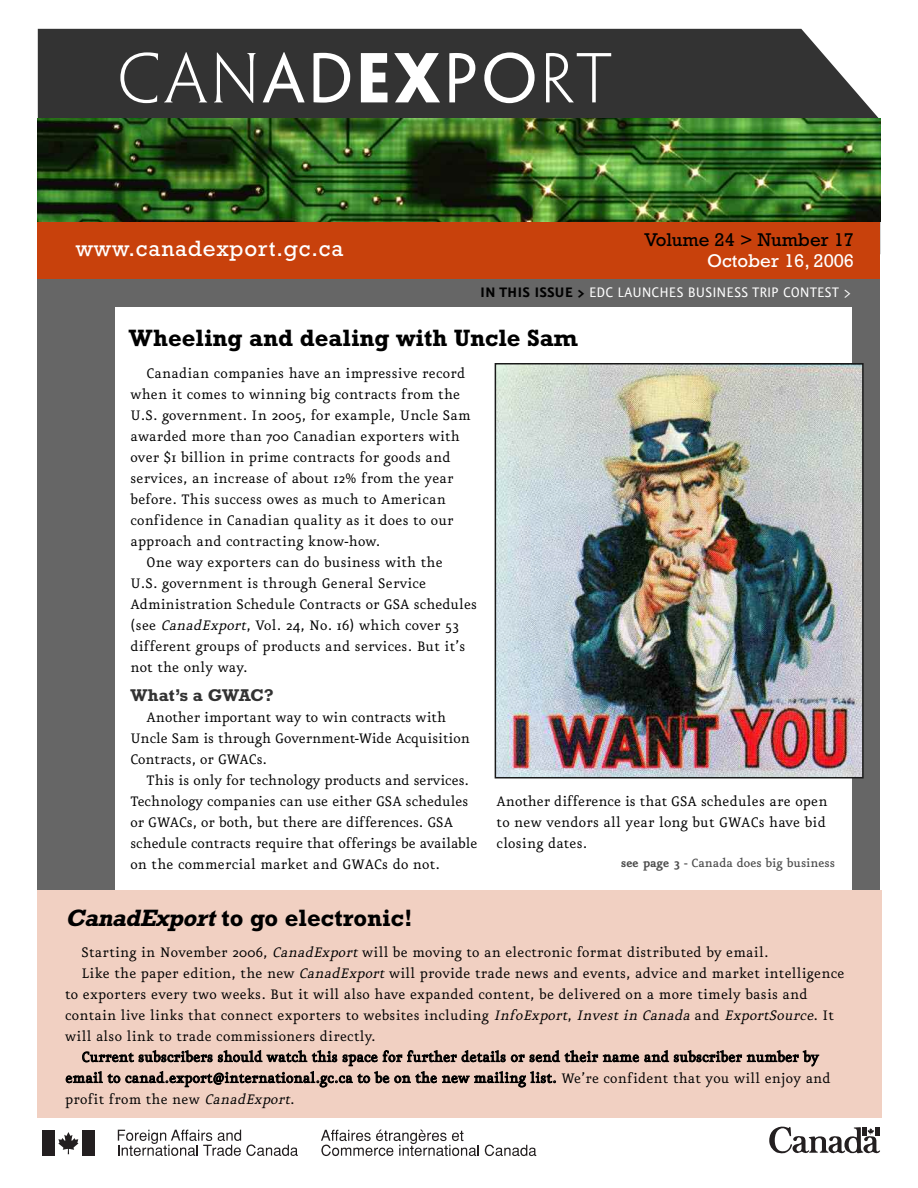
<style>
.page{position:relative;width:918px;height:1188px;background:#fff}
.page>*{position:absolute;margin:0;border:0;box-sizing:border-box;transform-origin:0 0}
.t1{font:700 24px "Rockwell";color:#000}
.t2{font:22.5px "Rockwell";letter-spacing:.04em;color:#fff}
.t3{font:18.75px "Rockwell";color:#000}
.t4{font:18.75px "Rockwell";color:#fff}
.t5{font:700 17.25px "Rockwell";color:#333}
.t6{font:16.5px/21px "Eureka";letter-spacing:.015em;color:#000}
.t7{font:16.5px "Eureka Sans";color:#fff}
.t8{font:500 14.25px "Eureka";color:#4d4d4d}
.s1{font-weight:700;color:#000}
.s2{font-style:italic}
.s3{font-weight:700}
</style>
<div class="page">
<div style="left:38px;top:265px;width:842px;height:845px;background:#666"></div>
<svg style="left:38px;top:29px;width:841px;height:89px;background:#404040"></svg>
<div style="left:38px;top:222px;width:842px;height:57px;background:#c8410c"></div>
<svg style="left:120px;top:52px;width:38px;height:51px;background:#585858"></svg>
<svg style="left:164px;top:52px;width:43px;height:50px;background:#595959"></svg>
<svg style="left:214px;top:53px;width:42px;height:50px"></svg>
<svg style="left:263px;top:52px;width:42px;height:50px"></svg>
<svg style="left:314px;top:53px;width:36px;height:50px"></svg>
<svg style="left:361px;top:53px;width:26px;height:49px"></svg>
<svg style="left:394px;top:53px;width:46px;height:49px"></svg>
<svg style="left:449px;top:53px;width:26px;height:49px"></svg>
<svg style="left:484px;top:52px;width:51px;height:51px"></svg>
<svg style="left:546px;top:53px;width:65px;height:49px"></svg>
<svg style="left:118px;top:1130px;width:180px;height:26px"></svg>
<svg style="left:321px;top:1130px;width:158px;height:26px"></svg>
<svg style="left:485px;top:1145px;width:51px;height:11px"></svg>
<div style="left:42px;top:1130px;width:12px;height:26px;background:#231f20"></div>
<svg style="left:58px;top:1132px;width:20px;height:22px"></svg>
<div style="left:82px;top:1130px;width:13px;height:26px;background:#231f20"></div>
<svg style="left:769px;top:1127px;width:111px;height:26px"></svg>
<div style="left:116px;top:308px;width:736px;height:802px;background:#fff"></div>
<img style="left:38px;top:118px;width:842px;height:104px">
<div style="left:37px;top:890px;width:844px;height:228px;background:#f1d0c2"></div>
<img style="left:498px;top:366px;width:363px;height:409px">
<div style="left:495px;top:363px;width:369px;height:415px;border:2px solid #1a1a1a"></div>
<h2 class="t2" style="left:76px;top:240px;width:269px">www.canadexport.gc.ca</h2>
<p class="t3" style="left:644px;top:234px;width:211px">Volume 24 &gt; Number 17</p>
<p class="t4" style="left:707px;top:254px;width:149px">October 16, 2006</p>
<p class="t7" style="left:480px;top:287px;width:373px"><span class="s1">IN THIS ISSUE &gt;</span> EDC LAUNCHES BUSINESS TRIP CONTEST &gt;</p>
<h1 class="t1" style="left:129px;top:330px;width:450px">Wheeling and dealing with Uncle Sam</h1>
<p class="t6" style="left:147px;top:362px;width:320px">Canadian companies have an impressive record</p>
<p class="t6" style="left:130px;top:383px;width:331px">when it comes to winning big contracts from the</p>
<p class="t6" style="left:130px;top:404px;width:342px">U.S. government. In 2005, for example, Uncle Sam</p>
<p class="t6" style="left:130px;top:425px;width:331px">awarded more than 700 Canadian exporters with</p>
<p class="t6" style="left:130px;top:446px;width:322px">over $1 billion in prime contracts for goods and</p>
<p class="t6" style="left:130px;top:467px;width:325px">services, an increase of about 12% from the year</p>
<p class="t6" style="left:130px;top:488px;width:317px">before. This success owes as much to American</p>
<p class="t6" style="left:130px;top:509px;width:325px">confidence in Canadian quality as it does to our</p>
<p class="t6" style="left:130px;top:530px;width:251px">approach and contracting know-how.</p>
<p class="t6" style="left:147px;top:551px;width:298px">One way exporters can do business with the</p>
<p class="t6" style="left:130px;top:572px;width:297px">U.S. government is through General Service</p>
<p class="t6" style="left:130px;top:593px;width:348px">Administration Schedule Contracts or GSA schedules</p>
<p class="t6" style="left:130px;top:614px;width:330px">(see <span class="s2">CanadExport</span>, Vol. 24, No. 16) which cover 53</p>
<p class="t6" style="left:130px;top:635px;width:336px">different groups of products and services. But it’s</p>
<p class="t6" style="left:130px;top:656px;width:119px">not the only way.</p>
<p class="t5" style="left:130px;top:689px;width:145px">What’s a GWAC?</p>
<p class="t6" style="left:130px;top:705px;width:341px;text-indent:16px">Another important way to win contracts with<br>Uncle Sam is through Government-Wide Acquisition<br>Contracts, or GWACs.</p>
<p class="t6" style="left:130px;top:768px;width:349px;text-indent:16px">This is only for technology products and services.<br>Technology companies can use either GSA schedules or GWACs, or both, but there are differences. GSA schedule contracts require that offerings be available on the commercial market and GWACs do not.</p>
<p class="t6" style="left:497px;top:789px;width:332px;text-align:justify">Another difference is that GSA schedules are open to new vendors all year long but GWACs have bid closing dates.</p>
<p class="t8" style="left:621px;top:854px;width:216px"><span class="s3">see page 3</span> - Canada does big business</p>
<h1 class="t1" style="left:66px;top:910px;width:348px"><span class="s2">CanadExport</span>to go electronic!</h1>
<p class="t6" style="left:81px;top:941px;width:688px">Starting in November 2006, <span class="s2">CanadExport</span> will be moving to an electronic format distributed by email.</p>
<p class="t6" style="left:81px;top:962px;width:764px">Like the paper edition, the new <span class="s2">CanadExport</span> will provide trade news and events, advice and market intelligence</p>
<p class="t6" style="left:65px;top:983px;width:744px">to exporters every two weeks. But it will also have expanded content, be delivered on a more timely basis and</p>
<p class="t6" style="left:65px;top:1004px;width:770px">contain live links that connect exporters to websites including <span class="s2">InfoExport</span>, <span class="s2">Invest in Canada</span> and <span class="s2">ExportSource</span>. It</p>
<p class="t6" style="left:65px;top:1025px;width:312px">will also link to trade commissioners directly.</p>
<p class="t6" style="left:82px;top:1045px;width:739px">Current subscribers should watch this space for further details or send their name and subscriber number by</p>
<p class="t6" style="left:65px;top:1066px;width:767px">email to canad.export@international.gc.ca to be on the new mailing list. We’re confident that you will enjoy and</p>
<p class="t6" style="left:65px;top:1088px;width:231px">profit from the new <span class="s2">CanadExport</span>.</p>
</div>
